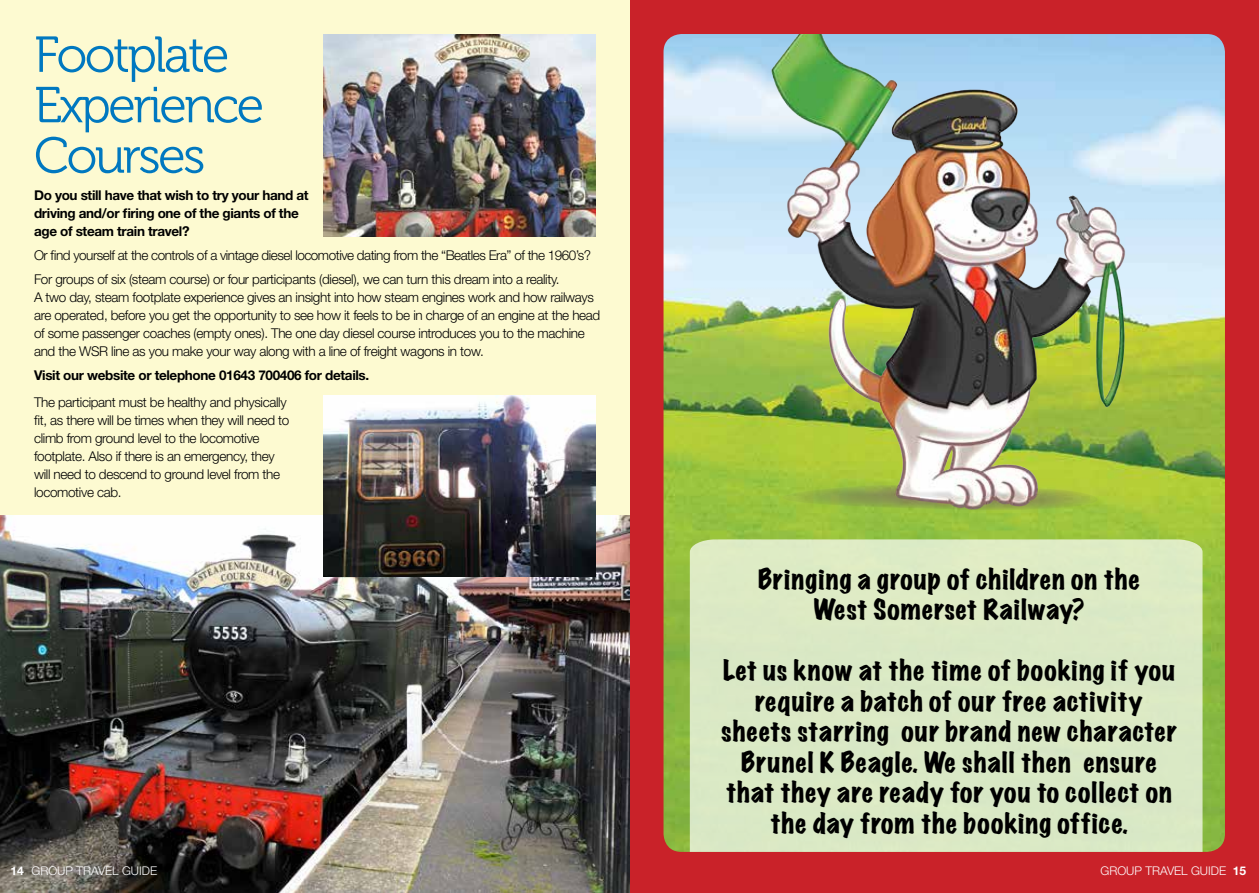
<style>
.page{position:relative;width:1259px;height:893px;background:#fff}
.page>*{position:absolute;margin:0;border:0;box-sizing:border-box;transform-origin:0 0}
.t1{font:50.4px/50.4px "Museo 300";letter-spacing:-.05em;color:#0078c0}
.t2{font:expanded 25.35px/30.5px "Marker Felt";letter-spacing:.04em;color:#000;text-align:center}
.t3{font:300 13.5px/18px "Helvetica Neue LT Std";letter-spacing:-.025em;color:#000}
.t4{font:700 13.5px/18px "Helvetica Neue LT Std";letter-spacing:-.025em;color:#000}
.t5{font:300 12px "Helvetica Neue LT Std";color:#fff}
.s1{font-weight:700}
</style>
<div class="page">
<div style="left:620px;top:0;width:639px;height:893px;background:#c92229"></div>
<img style="left:0;top:514px;width:629px;height:379px">
<div style="left:0;top:0;width:629px;height:514px;background:#fdfad1"></div>
<img style="left:324px;top:34px;width:271px;height:202px">
<img style="left:324px;top:395px;width:271px;height:181px">
<img style="left:663px;top:34px;width:562px;height:818px">
<img style="left:747px;top:34px;width:412px;height:490px">
<div style="left:690px;top:539px;width:512px;height:313px;background:#dbe9c5"></div>
<h1 class="t1" style="left:34px;top:30px;width:232px">Footplate<br>Experience<br>Courses</h1>
<p class="t4" style="left:34px;top:186px;width:276px">Do you still have that wish to try your hand at driving and/or firing one of the giants of the age of steam train travel?</p>
<p class="t3" style="left:34px;top:243px;width:558px;line-height:24px">Or find yourself at the controls of a vintage diesel locomotive dating from the “Beatles Era” of the 1960’s?<br>For groups of six (steam course) or four participants (diesel), we can turn this dream into a reality.</p>
<p class="t3" style="left:34px;top:288px;width:568px">A two day, steam footplate experience gives an insight into how steam engines work and how railways are operated, before you get the opportunity to see how it feels to be in charge of an engine at the head of some passenger coaches (empty ones). The one day diesel course introduces you to the machine and the WSR line as you make your way along with a line of freight wagons in tow.</p>
<p class="t4" style="left:34px;top:366px;width:337px">Visit our website or telephone 01643 700406 for details.</p>
<p class="t3" style="left:34px;top:393px;width:257px">The participant must be healthy and physically fit, as there will be times when they will need to climb from ground level to the locomotive footplate. Also if there is an emergency, they will need to descend to ground level from the locomotive cab.</p>
<h2 class="t2" style="left:758px;top:563px;width:383px">Bringing a group of children on the<br>West Somerset Railway?</h2>
<h2 class="t2" style="left:721px;top:655px;width:457px">Let us know at the time of booking if you require a batch of our free activity sheets starring our brand new character Brunel K Beagle. We shall then ensure that they are ready for you to collect on the day from the booking office.</h2>
<p class="t5" style="left:10px;top:863px;width:148px"><span class="s1">14</span> GROUP TRAVEL GUIDE</p>
<p class="t5" style="left:1100px;top:863px;width:147px">GROUP TRAVEL GUIDE <span class="s1">15</span></p>
</div>
